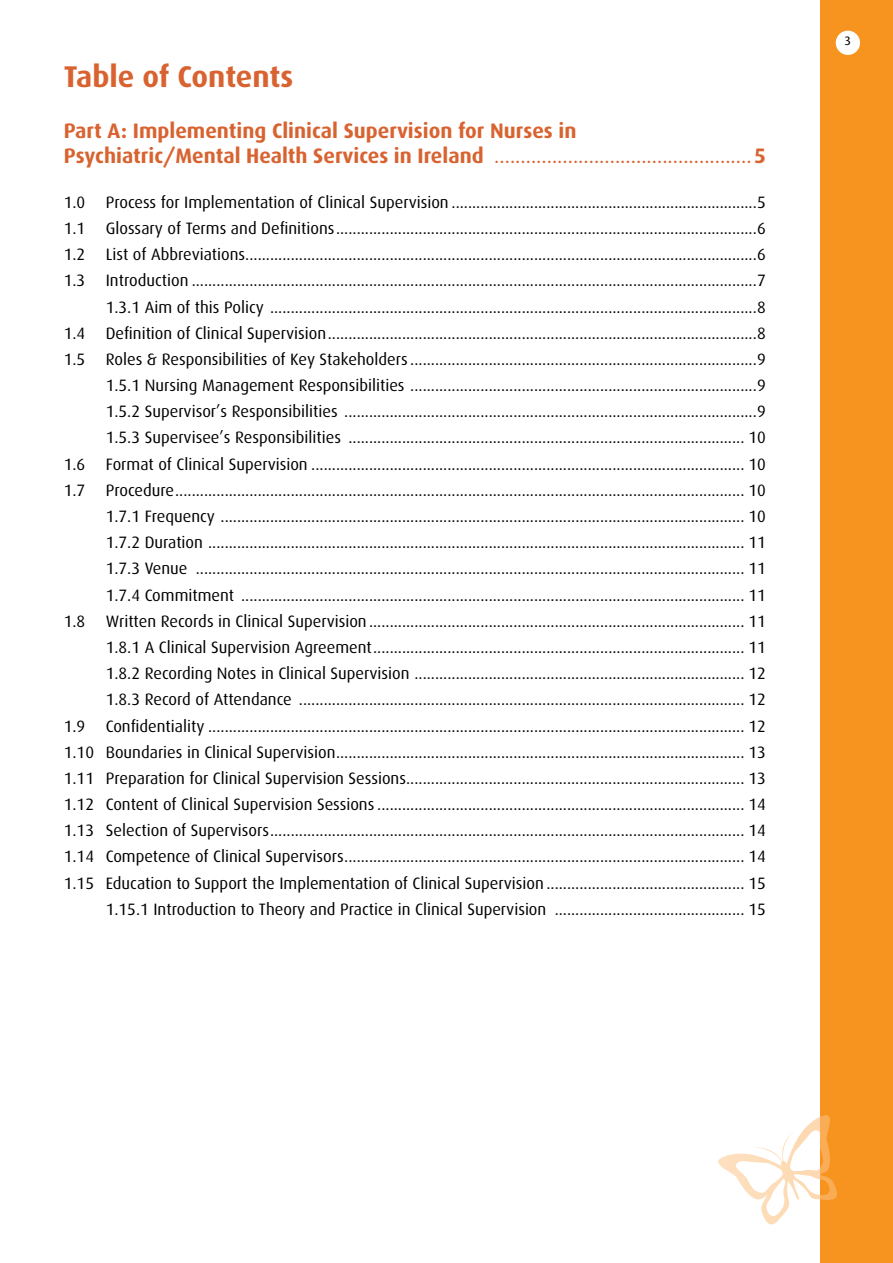
<style>
.page{position:relative;width:893px;height:1263px;background:#fff}
.page>*{position:absolute;margin:0;border:0;box-sizing:border-box;transform-origin:0 0}
.t1{font:700 30px "Dax";letter-spacing:-.005em;color:#d86330}
.t2{font:700 21px/25.2px "Dax";color:#d86330}
.t3{font:16.5px/26.2px "Dax";color:#000;text-align:right}
.t4{font:12px "Stone Sans";color:#000}
.s1{font-weight:400}
</style>
<div class="page">
<div style="left:820px;top:0;width:73px;height:1263px;background:#f7941f"></div>
<svg style="left:836px;top:31px;width:24px;height:24px"></svg>
<img style="left:718px;top:1115px;width:119px;height:109px">
<h1 class="t1" style="left:64px;top:59px;width:231px">Table of Contents</h1>
<p class="t2" style="left:64px;top:118px;width:704px">Part A: Implementing Clinical Supervision for Nurses in<br>Psychiatric/Mental Health Services in Ireland <span class="s1">.................................................</span>5</p>
<p class="t3" style="left:64px;top:189px;width:703px">1.0 Process for Implementation of Clinical Supervision ..........................................................................5<br>1.1 Glossary of Terms and Definitions......................................................................................................6<br>1.2 List of Abbreviations............................................................................................................................6<br>1.3 Introduction .........................................................................................................................................7<br>1.3.1 Aim of this Policy ......................................................................................................................8<br>1.4 Definition of Clinical Supervision........................................................................................................8<br>1.5 Roles &amp; Responsibilities of Key Stakeholders ....................................................................................9<br>1.5.1 Nursing Management Responsibilities ....................................................................................9<br>1.5.2 Supervisor’s Responsibilities ....................................................................................................9<br>1.5.3 Supervisee’s Responsibilities ................................................................................................ 10<br>1.6 Format of Clinical Supervision ......................................................................................................... 10<br>1.7 Procedure.......................................................................................................................................... 10<br>1.7.1 Frequency ............................................................................................................................... 10<br>1.7.2 Duration .................................................................................................................................. 11<br>1.7.3 Venue ..................................................................................................................................... 11<br>1.7.4 Commitment .......................................................................................................................... 11<br>1.8 Written Records in Clinical Supervision ........................................................................................... 11<br>1.8.1 A Clinical Supervision Agreement.......................................................................................... 11<br>1.8.2 Recording Notes in Clinical Supervision ................................................................................ 12<br>1.8.3 Record of Attendance ............................................................................................................ 12<br>1.9 Confidentiality .................................................................................................................................. 12<br>1.10 Boundaries in Clinical Supervision................................................................................................... 13<br>1.11 Preparation for Clinical Supervision Sessions.................................................................................. 13<br>1.12 Content of Clinical Supervision Sessions ......................................................................................... 14<br>1.13 Selection of Supervisors................................................................................................................... 14<br>1.14 Competence of Clinical Supervisors................................................................................................. 14<br>1.15 Education to Support the Implementation of Clinical Supervision ................................................ 15<br>1.15.1 Introduction to Theory and Practice in Clinical Supervision .............................................. 15</p>
<p class="t4" style="left:844px;top:33px;width:8px">3</p>
</div>
